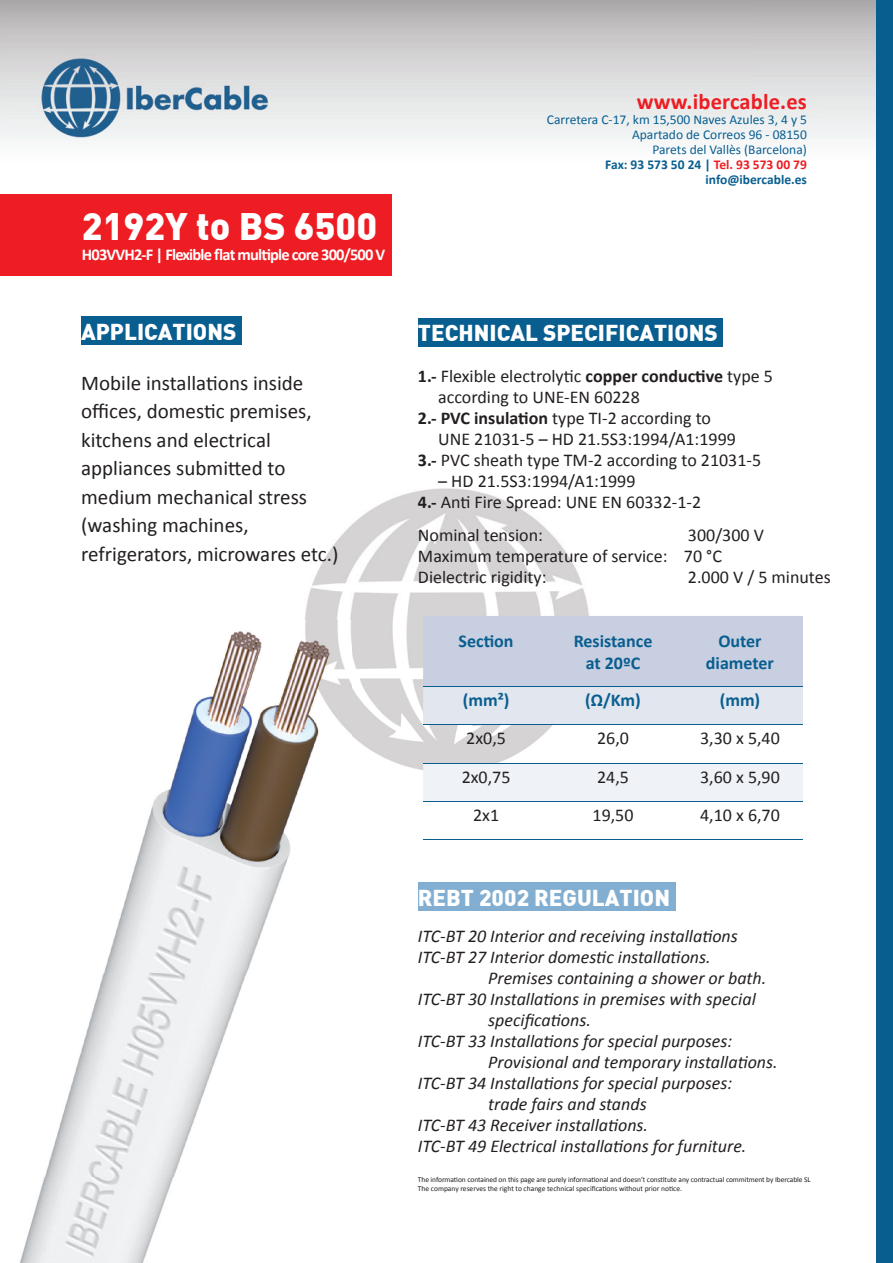
<style>
.page{position:relative;width:893px;height:1263px;background:#fff}
.page>*{position:absolute;margin:0;border:0;box-sizing:border-box;transform-origin:0 0}
.t1{font:900 37.5px "DIN";color:#fff}
.t2{font:900 22.5px "DIN";color:#fff}
.t3{font:700 22.5px "Calibri";letter-spacing:.01em;color:#ee1d23}
.t4{font:21px/28.5px "Calibri";color:#231f20}
.t5{font:italic 18px/21px "Calibri";color:#231f20}
.t6{font:18px/21px "Calibri";color:#231f20}
.t7{font:700 18px/21.6px "Calibri";color:#095e90;text-align:center}
.t8{font:700 16.5px "Calibri";letter-spacing:-.05em;color:#fff}
.t9{font:13.5px/15px "Calibri";color:#095e90;text-align:right}
.t10{font:7.5px/9px "Calibri";letter-spacing:-.01em;color:#231f20}
.s1{font-weight:700}
.s2{font-weight:700;color:#ee1d23}
</style>
<div class="page">
<img style="left:0;top:0;width:753px;height:659px">
<img style="left:753px;top:0;width:123px;height:840px">
<img style="left:351px;top:659px;width:403px;height:252px">
<div style="left:0;top:195px;width:392px;height:81px;background:#ee1d23"></div>
<div style="left:418px;top:318px;width:305px;height:29px;background:#095e90"></div>
<div style="left:418px;top:882px;width:257px;height:29px;background:#82afd1"></div>
<img style="left:0;top:620px;width:351px;height:643px">
<div style="left:81px;top:316px;width:160px;height:29px;background:#095e90"></div>
<div style="left:876px;top:0;width:17px;height:1263px;background:#095e90"></div>
<svg style="left:423px;top:616px;width:380px;height:109px"></svg>
<div style="left:423px;top:764px;width:380px;height:37px;background:#eff2f6"></div>
<hr style="left:423px;top:840px;width:380px;height:1px;background:#095e90">
<hr style="left:423px;top:686px;width:380px;height:1px;background:#095e90">
<hr style="left:423px;top:725px;width:380px;height:1px;background:#095e90">
<hr style="left:423px;top:763px;width:380px;height:1px;background:#095e90">
<hr style="left:423px;top:801px;width:380px;height:1px;background:#095e90">
<h1 class="t1" style="left:82px;top:206px;width:297px">2192Y to BS 6500</h1>
<p class="t8" style="left:82px;top:248px;width:305px">H03VVH2-F | Flexible flat multiple core 300/500 V</p>
<p class="t2" style="left:81px;top:319px;width:157px">APPLICATIONS</p>
<p class="t4" style="left:81px;top:370px;width:259px">Mobile installations inside offices, domestic premises, kitchens and electrical appliances submitted to medium mechanical stress (washing machines, refrigerators, microwares etc.)</p>
<p class="t3" style="left:637px;top:92px;width:172px">www.ibercable.es</p>
<p class="t9" style="left:547px;top:113px;width:262px">Carretera C-17, km 15,500 Naves Azules 3, 4 y 5<br>Apartado de Correos 96 - 08150<br>Parets del Vallès (Barcelona)<br><span class="s1">Fax: 93 573 50 24 |</span> <span class="s2">Tel. 93 573 00 79 </span><span class="s1">info@ibercable.es</span></p>
<p class="t2" style="left:418px;top:320px;width:301px">TECHNICAL SPECIFICATIONS</p>
<p class="t6" style="left:418px;top:367px;width:357px"><span class="s1">1.-</span> Flexible electrolytic <span class="s1">copper conductive</span> type 5</p>
<p class="t6" style="left:438px;top:388px;width:203px">according to UNE-EN 60228</p>
<p class="t6" style="left:418px;top:409px;width:295px"><span class="s1">2.- PVC insulation</span> type TI-2 according to</p>
<p class="t6" style="left:438px;top:430px;width:299px">UNE 21031-5 – HD 21.5S3:1994/A1:1999</p>
<p class="t6" style="left:418px;top:451px;width:345px"><span class="s1">3.-</span> PVC sheath type TM-2 according to 21031-5</p>
<p class="t6" style="left:418px;top:472px;width:285px;text-indent:20px">– HD 21.5S3:1994/A1:1999<br><span class="s1">4.-</span> Anti Fire Spread: UNE EN 60332-1-2</p>
<p class="t6" style="left:418px;top:526px;width:127px">Nominal tension:</p>
<p class="t6" style="left:418px;top:526px;width:347px;text-indent:270px">300/300 V<br>Maximum temperature of service: 70 °C<br>Dielectric rigidity:</p>
<p class="t6" style="left:688px;top:568px;width:144px">2.000 V / 5 minutes</p>
<p class="t7" style="left:459px;top:632px;width:56px">Section</p>
<p class="t7" style="left:574px;top:632px;width:80px">Resistance at 20ºC</p>
<p class="t7" style="left:706px;top:632px;width:70px">Outer diameter</p>
<p class="t7" style="left:463px;top:691px;width:48px">(mm²)</p>
<p class="t7" style="left:585px;top:691px;width:57px">(Ω/Km)</p>
<p class="t7" style="left:720px;top:691px;width:42px">(mm)</p>
<p class="t6" style="left:466px;top:729px;width:41px">2x0,5</p>
<p class="t6" style="left:597px;top:729px;width:33px">26,0</p>
<p class="t6" style="left:700px;top:729px;width:81px">3,30 x 5,40</p>
<p class="t6" style="left:462px;top:768px;width:50px">2x0,75</p>
<p class="t6" style="left:597px;top:768px;width:33px">24,5</p>
<p class="t6" style="left:700px;top:768px;width:81px">3,60 x 5,90</p>
<p class="t6" style="left:473px;top:806px;width:28px">2x1</p>
<p class="t6" style="left:592px;top:806px;width:43px">19,50</p>
<p class="t6" style="left:700px;top:806px;width:81px">4,10 x 6,70</p>
<p class="t2" style="left:418px;top:885px;width:254px">REBT 2002 REGULATION</p>
<p class="t5" style="left:418px;top:927px;width:321px">ITC-BT 20 Interior and receiving installations<br>ITC-BT 27 Interior domestic installations.</p>
<p class="t5" style="left:488px;top:969px;width:280px">Premises containing a shower or bath.</p>
<p class="t5" style="left:418px;top:990px;width:339px">ITC-BT 30 Installations in premises with special</p>
<p class="t5" style="left:488px;top:1011px;width:104px">specifications.</p>
<p class="t5" style="left:418px;top:1032px;width:316px">ITC-BT 33 Installations for special purposes:</p>
<p class="t5" style="left:488px;top:1053px;width:291px">Provisional and temporary installations.</p>
<p class="t5" style="left:418px;top:1074px;width:316px">ITC-BT 34 Installations for special purposes:</p>
<p class="t5" style="left:488px;top:1095px;width:160px">trade fairs and stands</p>
<p class="t5" style="left:418px;top:1116px;width:232px">ITC-BT 43 Receiver installations.</p>
<p class="t5" style="left:418px;top:1137px;width:330px">ITC-BT 49 Electrical installations for furniture.</p>
<p class="t10" style="left:418px;top:1175px;width:394px">The information contained on this page are purely informational and doesn’t constitute any contractual commitment by Ibercable SL<br>The company reserves the right to change technical specifications without prior notice.</p>
</div>
